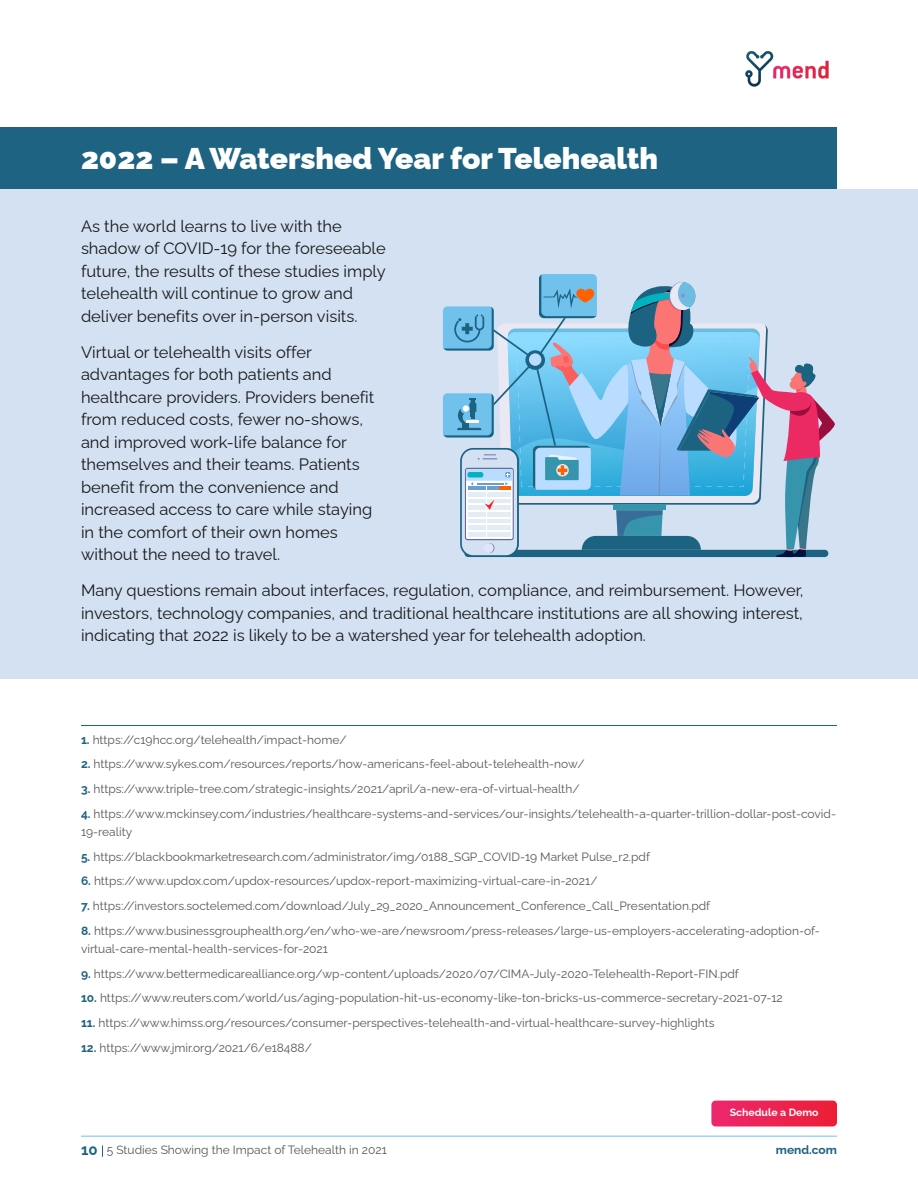
<style>
.page{position:relative;width:918px;height:1188px;background:#fff}
.page>*{position:absolute;margin:0;border:0;box-sizing:border-box;transform-origin:0 0}
.Heading_1{font:900 30px "Raleway";color:#fff}
.body{font:16.5px/22.5px "Raleway";color:#18191a}
.body-2{font:12px/18px "Raleway";color:#57585b}
.t1{font:700 12px "Raleway";color:#1e6382}
.body-3{font:700 10.5px "Raleway";color:#fff}
.s1{font-weight:700;color:#1e6382}
.s2{font-weight:700;font-size:15px;color:#1e6382}
</style>
<div class="page">
<div style="left:0;top:127px;width:837px;height:69px;background:#1e6382"></div>
<div style="left:0;top:189px;width:918px;height:170px;background:#d3e1f2"></div>
<div style="left:0;top:315px;width:918px;height:283px;background:#d3e1f2"></div>
<div style="left:0;top:554px;width:918px;height:125px;background:#d3e1f2"></div>
<hr style="left:81px;top:725px;width:756px;height:1px;background:#1e6382">
<div style="left:539px;top:274px;width:58px;height:44px;background:#70c2ed;border-radius:5px"></div>
<svg style="left:443px;top:275px;width:392px;height:282px"></svg>
<svg style="left:711px;top:1101px;width:126px;height:25px"></svg>
<hr style="left:81px;top:1136px;width:756px;height:1px;background:#6ec2ed">
<svg style="left:102px;top:1145px;width:1px;height:12px"></svg>
<img style="left:745px;top:51px;width:84px;height:36px">
<p class="Heading_1" style="left:81px;top:134px;width:579px">2022 – A Watershed Year for Telehealth</p>
<p class="body" style="left:81px;top:213px;width:306px">As the world learns to live with the shadow of COVID-19 for the foreseeable future, the results of these studies imply telehealth will continue to grow and deliver benefits over in-person visits.</p>
<p class="body" style="left:81px;top:339px;width:295px">Virtual or telehealth visits offer advantages for both patients and healthcare providers. Providers benefit from reduced costs, fewer no-shows, and improved work-life balance for themselves and their teams. Patients benefit from the convenience and increased access to care while staying in the comfort of their own homes without the need to travel.</p>
<p class="body" style="left:81px;top:577px;width:724px;text-align:justify">Many questions remain about interfaces, regulation, compliance, and reimbursement. However, investors, technology companies, and traditional healthcare institutions are all showing interest, indicating that 2022 is likely to be a watershed year for telehealth adoption.</p>
<p class="body-2" style="left:81px;top:729px;width:267px"><span class="s1">1.</span> https://c19hcc.org/telehealth/impact-home/</p>
<p class="body-2" style="left:81px;top:754px;width:505px"><span class="s1">2.</span> https://www.sykes.com/resources/reports/how-americans-feel-about-telehealth-now/</p>
<p class="body-2" style="left:81px;top:778px;width:500px"><span class="s1">3.</span> https://www.triple-tree.com/strategic-insights/2021/april/a-new-era-of-virtual-health/</p>
<p class="body-2" style="left:81px;top:803px;width:757px"><span class="s1">4.</span> https://www.mckinsey.com/industries/healthcare-systems-and-services/our-insights/telehealth-a-quarter-trillion-dollar-post-covid-<br>19-reality</p>
<p class="body-2" style="left:81px;top:846px;width:571px"><span class="s1">5.</span> https://blackbookmarketresearch.com/administrator/img/0188_SGP_COVID-19 Market Pulse_r2.pdf</p>
<p class="body-2" style="left:81px;top:871px;width:518px"><span class="s1">6.</span> https://www.updox.com/updox-resources/updox-report-maximizing-virtual-care-in-2021/</p>
<p class="body-2" style="left:81px;top:895px;width:631px"><span class="s1">7.</span> https://investors.soctelemed.com/download/July_29_2020_Announcement_Conference_Call_Presentation.pdf</p>
<p class="body-2" style="left:81px;top:920px;width:740px"><span class="s1">8.</span> https://www.businessgrouphealth.org/en/who-we-are/newsroom/press-releases/large-us-employers-accelerating-adoption-of&shy;virtual-care-mental-health-services-for-2021</p>
<p class="body-2" style="left:81px;top:963px;width:659px"><span class="s1">9.</span> https://www.bettermedicarealliance.org/wp-content/uploads/2020/07/CIMA-July-2020-Telehealth-Report-FIN.pdf</p>
<p class="body-2" style="left:81px;top:988px;width:703px"><span class="s1">10.</span> https://www.reuters.com/world/us/aging-population-hit-us-economy-like-ton-bricks-us-commerce-secretary-2021-07-12</p>
<p class="body-2" style="left:81px;top:1012px;width:635px"><span class="s1">11.</span> https://www.himss.org/resources/consumer-perspectives-telehealth-and-virtual-healthcare-survey-highlights</p>
<p class="body-2" style="left:81px;top:1037px;width:233px"><span class="s1">12.</span> https://www.jmir.org/2021/6/e18488/</p>
<p class="body-3" style="left:730px;top:1104px;width:90px">Schedule a Demo</p>
<p class="body-2" style="left:81px;top:1139px;width:307px"><span class="s2">10</span> 5 Studies Showing the Impact of Telehealth in 2021</p>
<p class="t1" style="left:776px;top:1140px;width:63px">mend.com</p>
</div>
